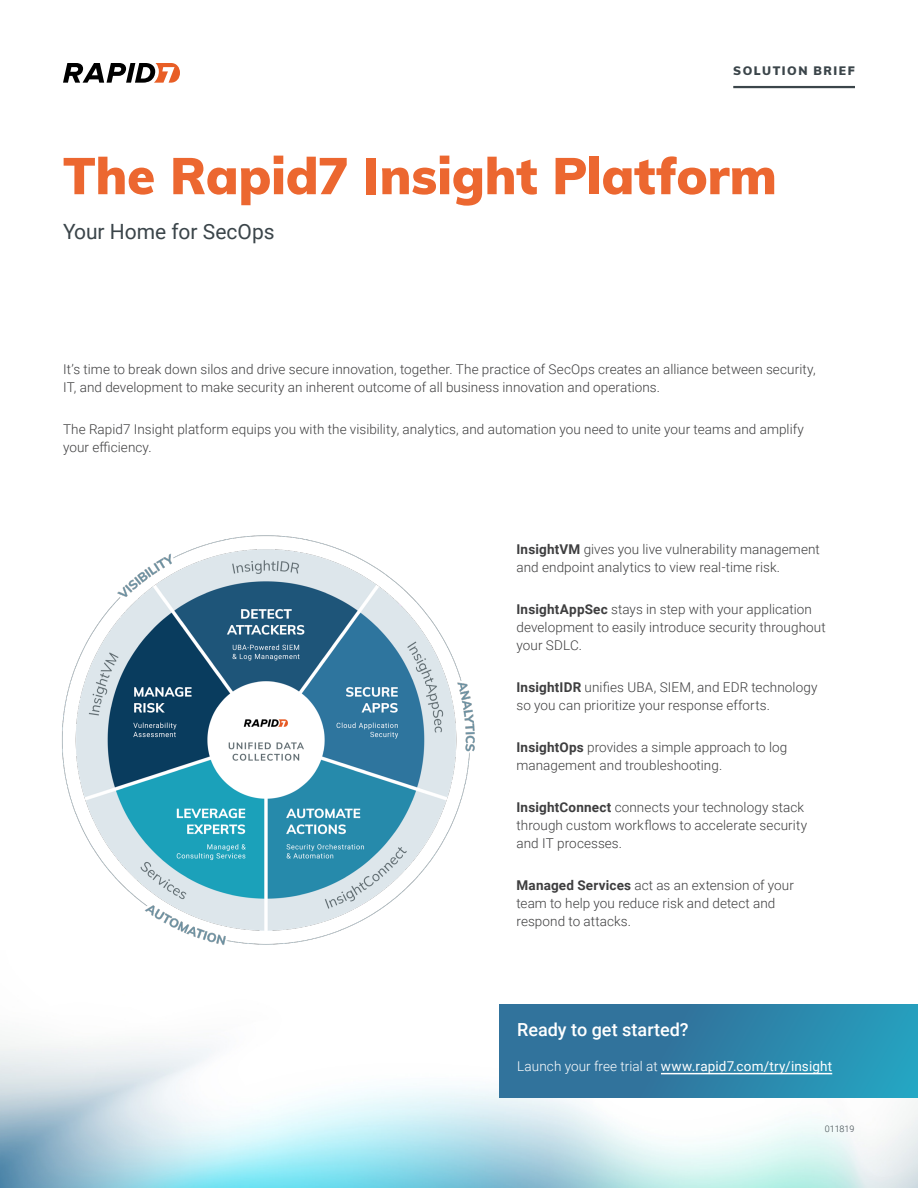
<style>
.page{position:relative;width:918px;height:1188px;background:#fff}
.page>*{position:absolute;margin:0;border:0;box-sizing:border-box;transform-origin:0 0}
.t1{font:900 51px "Muli";color:#ec6730}
.Subtitle{font:21px "Roboto";color:#3b454a}
.Callout_Box_Headline{font:500 18px "Roboto";color:#fff}
.Body{font:300 13.5px/18px "Roboto";letter-spacing:.005em;color:#3e3e3f}
.Callout_Box_Body{font:13.5px "Roboto";letter-spacing:.01em;color:#fff}
.underline_element{font:900 12px "Muli";letter-spacing:.125em;color:#3b454a}
.t2{font:300 9px "Roboto";color:#3b454a}
.s1{font-weight:700}
.s2{font-weight:300}
</style>
<div class="page">
<img style="left:0;top:1004px;width:918px;height:184px">
<hr style="left:733px;top:86px;width:122px;height:2px;background:#3b454a">
<svg style="left:63px;top:63px;width:117px;height:20px"></svg>
<img style="left:62px;top:535px;width:413px;height:410px">
<div style="left:499px;top:1005px;width:419px;height:92px;background:linear-gradient(to right,#346793,#279cbb)"></div>
<hr style="left:661px;top:1073px;width:171px;height:1px;background:#fff">
<p class="underline_element" style="left:733px;top:62px;width:123px">SOLUTION BRIEF</p>
<p class="t1" style="left:63px;top:138px;width:715px">The Rapid7 Insight Platform</p>
<p class="Subtitle" style="left:63px;top:217px;width:213px">Your Home for SecOps</p>
<p class="Body" style="left:63px;top:360px;width:754px">It’s time to break down silos and drive secure innovation, together. The practice of SecOps creates an alliance between security,<br>IT, and development to make security an inherent outcome of all business innovation and operations.</p>
<p class="Body" style="left:63px;top:420px;width:743px">The Rapid7 Insight platform equips you with the visibility, analytics, and automation you need to unite your teams and amplify your efficiency.</p>
<p class="Body" style="left:517px;top:540px;width:305px"><span class="s1">InsightVM</span> gives you live vulnerability management and endpoint analytics to view real-time risk.</p>
<p class="Body" style="left:517px;top:600px;width:311px"><span class="s1">InsightAppSec</span> stays in step with your application development to easily introduce security throughout your SDLC.</p>
<p class="Body" style="left:517px;top:678px;width:302px"><span class="s1">InsightIDR</span> unifies UBA, SIEM, and EDR technology so you can prioritize your response efforts.</p>
<p class="Body" style="left:517px;top:738px;width:272px"><span class="s1">InsightOps</span> provides a simple approach to log management and troubleshooting.</p>
<p class="Body" style="left:517px;top:798px;width:292px"><span class="s1">InsightConnect</span> connects your technology stack through custom workflows to accelerate security and IT processes.</p>
<p class="Body" style="left:517px;top:876px;width:279px"><span class="s1">Managed Services</span> act as an extension of your team to help you reduce risk and detect and respond to attacks.</p>
<p class="Callout_Box_Headline" style="left:517px;top:1017px;width:173px">Ready to get started?</p>
<p class="Callout_Box_Body" style="left:517px;top:1056px;width:317px"><span class="s2">Launch your free trial at</span> www.rapid7.com/try/insight</p>
<p class="t2" style="left:825px;top:1122px;width:31px">011819</p>
</div>
